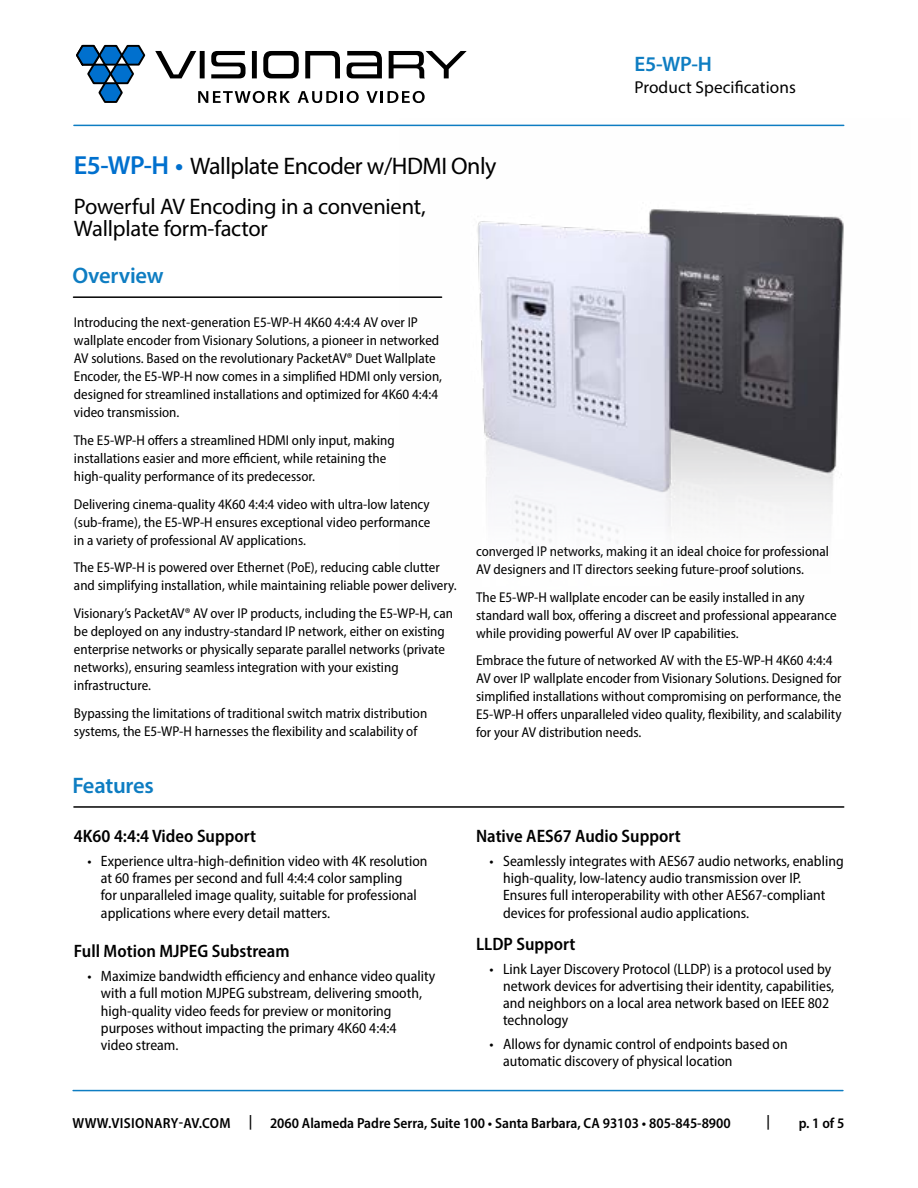
<style>
.page{position:relative;width:918px;height:1188px;background:#fff}
.page>*{position:absolute;margin:0;border:0;box-sizing:border-box;transform-origin:0 0}
.t1{font:24px "Myriad Pro";letter-spacing:-.02em;color:#000}
.t2{font:22.5px/22.5px "Myriad Pro";letter-spacing:-.01em;color:#000}
.t3{font:600 22.5px "Myriad Pro";letter-spacing:-.01em;color:#0e7dc2}
.t4{font:600 21px "Myriad Pro";color:#0e7dc2}
.t5{font:600 semi-condensed 18px "Myriad Pro";color:#000}
.t6{font:17.25px "Myriad Pro";letter-spacing:.005em;color:#000}
.t7{font:semi-condensed 15px/17.2px "Myriad Pro";color:#000}
.t8{font:600 semi-condensed 14.7px "Myriad Pro";color:#000}
.t9{font:600 semi-condensed 14.7px "Myriad Pro";letter-spacing:.02em;color:#000}
.t10{font:semi-condensed 14.25px/18px "Myriad Pro";color:#000}
.s1{font-weight:600;font-size:26.25px;color:#0070ce}
</style>
<div class="page">
<hr style="left:74px;top:806px;width:770px;height:2px;background:#000">
<hr style="left:73px;top:296px;width:369px;height:2px;background:#000">
<img style="left:399px;top:124px;width:446px;height:425px">
<hr style="left:73px;top:1090px;width:770px;height:1px;background:#0e7dc2">
<hr style="left:74px;top:125px;width:770px;height:1px;background:#0e7dc2">
<svg style="left:198px;top:91px;width:92px;height:12px"></svg>
<svg style="left:298px;top:91px;width:61px;height:12px"></svg>
<svg style="left:366px;top:91px;width:59px;height:12px"></svg>
<svg style="left:155px;top:51px;width:312px;height:27px"></svg>
<svg style="left:76px;top:45px;width:70px;height:58px"></svg>
<h1 class="t1" style="left:74px;top:151px;width:424px"><span class="s1">E5-WP-H •</span> Wallplate Encoder w/HDMI Only</h1>
<h2 class="t2" style="left:74px;top:195px;width:353px">Powerful AV Encoding in a convenient,<br>Wallplate form-factor</h2>
<h3 class="t4" style="left:634px;top:51px;width:79px">E5-WP-H</h3>
<p class="t6" style="left:634px;top:77px;width:163px">Product Specifications</p>
<h2 class="t3" style="left:72px;top:262px;width:93px">Overview</h2>
<p class="t10" style="left:74px;top:313px;width:370px">Introducing the next-generation E5-WP-H 4K60 4:4:4 AV over IP wallplate encoder from Visionary Solutions, a pioneer in networked AV solutions. Based on the revolutionary PacketAV® Duet Wallplate Encoder, the E5-WP-H now comes in a simplified HDMI only version, designed for streamlined installations and optimized for 4K60 4:4:4 video transmission.</p>
<p class="t10" style="left:74px;top:431px;width:322px">The E5-WP-H offers a streamlined HDMI only input, making installations easier and more efficient, while retaining the high-quality performance of its predecessor.</p>
<p class="t10" style="left:74px;top:495px;width:358px;text-align:justify">Delivering cinema-quality 4K60 4:4:4 video with ultra-low latency (sub-frame), the E5-WP-H ensures exceptional video performance in a variety of professional AV applications.</p>
<p class="t10" style="left:74px;top:559px;width:384px">The E5-WP-H is powered over Ethernet (PoE), reducing cable clutter and simplifying installation, while maintaining reliable power delivery.</p>
<p class="t10" style="left:74px;top:604px;width:381px">Visionary’s PacketAV® AV over IP products, including the E5-WP-H, can be deployed on any industry-standard IP network, either on existing enterprise networks or physically separate parallel networks (private networks), ensuring seamless integration with your existing infrastructure.</p>
<p class="t10" style="left:74px;top:704px;width:355px">Bypassing the limitations of traditional switch matrix distribution systems, the E5-WP-H harnesses the flexibility and scalability of</p>
<h2 class="t3" style="left:72px;top:771px;width:83px">Features</h2>
<p class="t5" style="left:74px;top:825px;width:184px">4K60 4:4:4 Video Support</p>
<p class="t7" style="left:101px;top:852px;width:328px;text-indent:-14px">• Experience ultra-high-definition video with 4K resolution at 60 frames per second and full 4:4:4 color sampling<br>for unparalleled image quality, suitable for professional applications where every detail matters.</p>
<p class="t5" style="left:74px;top:940px;width:217px">Full Motion MJPEG Substream</p>
<p class="t7" style="left:101px;top:967px;width:336px;text-indent:-14px">• Maximize bandwidth efficiency and enhance video quality with a full motion MJPEG substream, delivering smooth, high-quality video feeds for preview or monitoring purposes without impacting the primary 4K60 4:4:4<br>video stream.</p>
<p class="t10" style="left:476px;top:542px;width:354px">converged IP networks, making it an ideal choice for professional<br>AV designers and IT directors seeking future-proof solutions.</p>
<p class="t10" style="left:476px;top:588px;width:362px">The E5-WP-H wallplate encoder can be easily installed in any standard wall box, offering a discreet and professional appearance while providing powerful AV over IP capabilities.</p>
<p class="t10" style="left:476px;top:651px;width:367px">Embrace the future of networked AV with the E5-WP-H 4K60 4:4:4<br>AV over IP wallplate encoder from Visionary Solutions. Designed for simplified installations without compromising on performance, the E5-WP-H offers unparalleled video quality, flexibility, and scalability for your AV distribution needs.</p>
<p class="t5" style="left:476px;top:825px;width:206px">Native AES67 Audio Support</p>
<p class="t7" style="left:503px;top:852px;width:342px;text-indent:-14px">• Seamlessly integrates with AES67 audio networks, enabling high-quality, low-latency audio transmission over IP.<br>Ensures full interoperability with other AES67-compliant devices for professional audio applications.</p>
<p class="t5" style="left:476px;top:933px;width:101px">LLDP Support</p>
<p class="t7" style="left:503px;top:960px;width:333px;text-indent:-14px">• Link Layer Discovery Protocol (LLDP) is a protocol used by network devices for advertising their identity, capabilities, and neighbors on a local area network based on IEEE 802 technology</p>
<p class="t7" style="left:503px;top:1035px;width:286px;text-indent:-14px">• Allows for dynamic control of endpoints based on automatic discovery of physical location</p>
<p class="t9" style="left:73px;top:1113px;width:160px">WWW.VISIONARY-AV.COM</p>
<p class="t8" style="left:249px;top:1113px;width:483px">| 2060 Alameda Padre Serra, Suite 100 • Santa Barbara, CA 93103 • 805-845-8900</p>
<p class="t8" style="left:766px;top:1112px;width:5px">|</p>
<p class="t8" style="left:799px;top:1113px;width:47px">p. 1 of 5</p>
</div>
